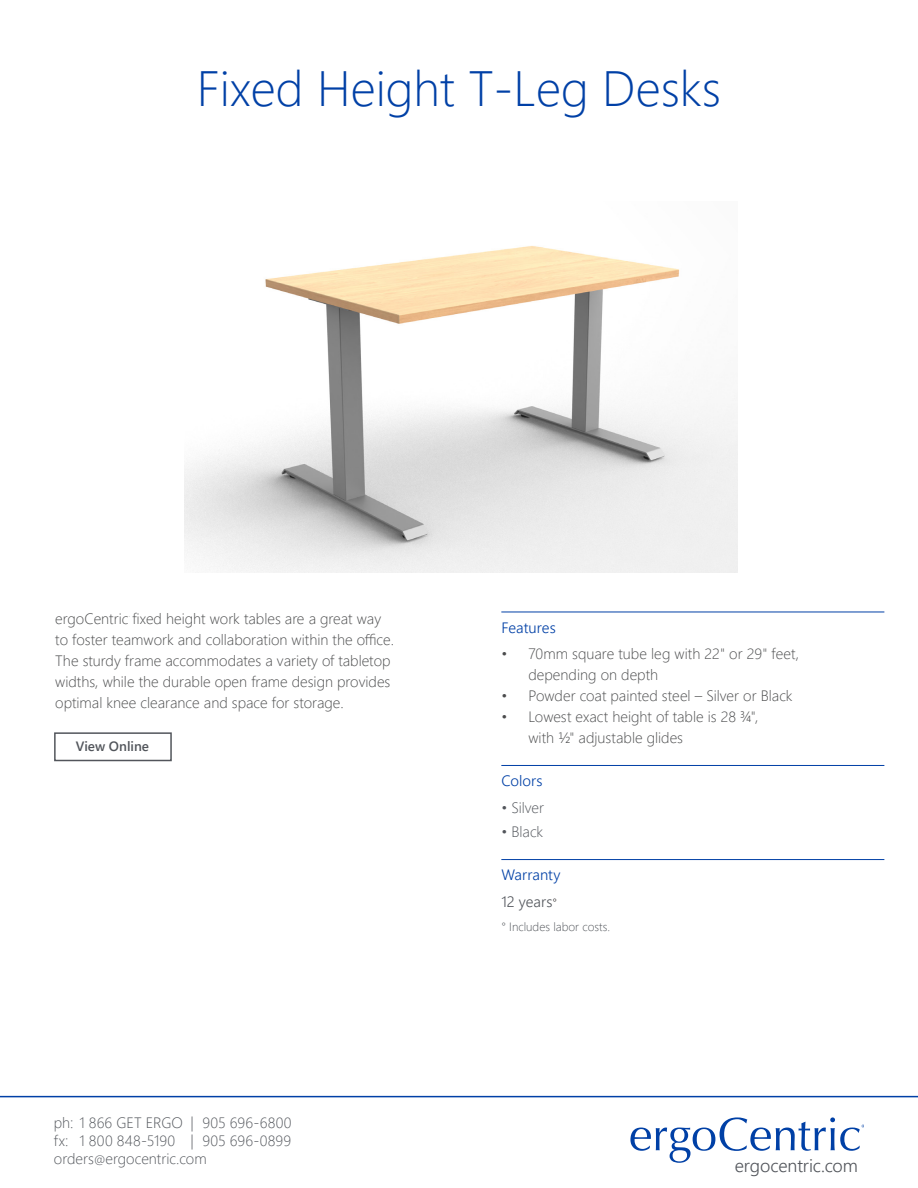
<style>
.page{position:relative;width:918px;height:1188px;background:#fff}
.page>*{position:absolute;margin:0;border:0;box-sizing:border-box;transform-origin:0 0}
.t1{font:49.5px "Webly Sleek UI Light";color:#0040a6}
.t2{font:18px "Webly Sleek UI Semilight";letter-spacing:-.005em;color:#52555b}
.t3{font:15px/21px "Webly Sleek UI Light";color:#4b4c4d}
.t4{font:15px "Webly Sleek UI Light";letter-spacing:.005em;color:#52555b}
.t5{font:15px "Webly Sleek UI Semilight";letter-spacing:.005em;color:#0040a6}
.t6{font:15px "Webly Sleek UI Semilight";letter-spacing:-.005em;color:#52555b}
.t7{font:13.5px "Webly Sleek UI Semibold";color:#52555b}
.t8{font:12px "Webly Sleek UI Light";color:#52555b}
.t9{font:1.5px "Webly Sleek UI Light";color:#4b4c4d}
.s1{font-size:12px}
.s2{font-family:"Webly Sleek UI Light";font-size:12px;color:#231f20}
</style>
<div class="page">
<div style="left:54px;top:732px;width:118px;height:29px;border:2px solid #52555b"></div>
<hr style="left:0;top:1096px;width:918px;height:1px;background:#0040a6">
<hr style="left:501px;top:612px;width:383px;height:1px;background:#0040a6">
<hr style="left:501px;top:765px;width:383px;height:1px;background:#0040a6">
<hr style="left:501px;top:859px;width:383px;height:1px;background:#0040a6">
<img style="left:185px;top:246px;width:553px;height:326px">
<svg style="left:630px;top:1117px;width:233px;height:46px"></svg>
<p class="t1" style="left:197px;top:51px;width:526px">Fixed Height T-Leg Desks</p>
<p class="t3" style="left:55px;top:608px;width:340px">ergoCentric fixed height work tables are a great way to foster teamwork and collaboration within the office.<br>The sturdy frame accommodates a variety of tabletop widths, while the durable open frame design provides optimal knee clearance and space for storage.</p>
<p class="t9" style="left:129px;top:615px;width:3px">®</p>
<p class="t7" style="left:76px;top:736px;width:75px">View Online</p>
<p class="t4" style="left:54px;top:1112px;width:239px">ph: 1 866 GET ERGO | 905 696-6800</p>
<p class="t4" style="left:54px;top:1130px;width:239px">fx: 1 800 848-5190 | 905 696-0899</p>
<p class="t4" style="left:54px;top:1148px;width:154px">orders<span class="s1">@</span>ergocentric.com</p>
<p class="t5" style="left:501px;top:616px;width:56px">Features</p>
<p class="t3" style="left:528px;top:643px;width:272px;text-indent:-27px">• 70mm square tube leg with 22" or 29" feet, depending on depth</p>
<p class="t3" style="left:501px;top:685px;width:293px">• Powder coat painted steel – Silver or Black</p>
<p class="t3" style="left:528px;top:706px;width:232px;text-indent:-27px">• Lowest exact height of table is 28 ¾", with ½" adjustable glides</p>
<p class="t5" style="left:501px;top:769px;width:43px">Colors</p>
<p class="t4" style="left:501px;top:796px;width:44px">• Silver</p>
<p class="t4" style="left:501px;top:820px;width:43px">• Black</p>
<p class="t5" style="left:501px;top:864px;width:61px">Warranty</p>
<p class="t6" style="left:501px;top:890px;width:57px">12 years<span class="s2">°</span></p>
<p class="t8" style="left:501px;top:918px;width:110px">° Includes labor costs.</p>
<p class="t2" style="left:735px;top:1152px;width:125px">ergocentric.com</p>
</div>
